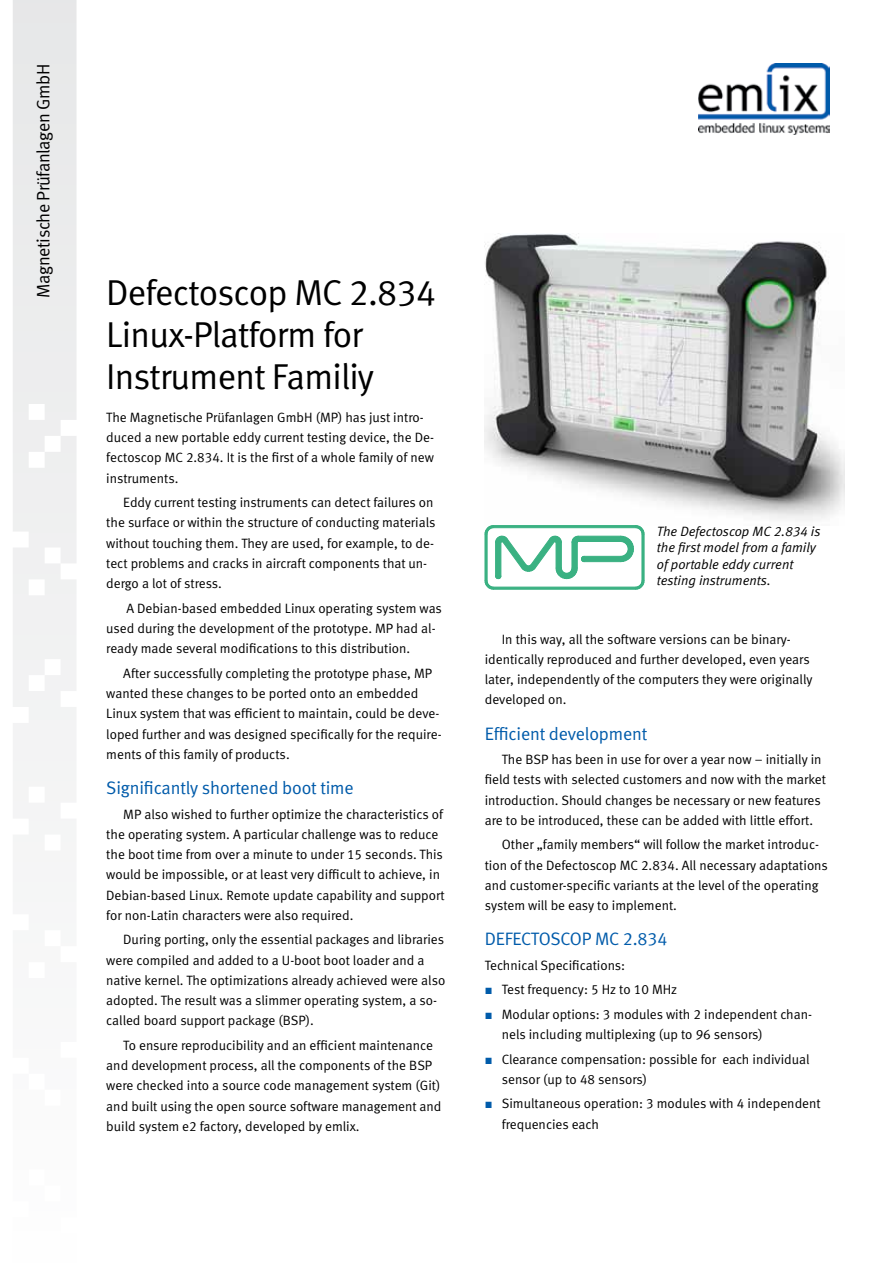
<style>
.page{position:relative;width:893px;height:1263px;background:#fff}
.page>*{position:absolute;margin:0;border:0;box-sizing:border-box;transform-origin:0 0}
.t1{font:36px/42px "Meta Normal LF";letter-spacing:-.02em;color:#000}
.t2{font:18px "Meta Normal LF";letter-spacing:-.01em;color:#005baa}
.t3{font:18px "Meta Normal LF";letter-spacing:-.02em;color:#000}
.t4{font:13.5px/20.2px "Meta Normal LF";color:#000}
.t5{font:italic 13.5px/16.5px "Meta Normal LF";color:#000}
.t6{font:13.5px "Arial";color:#005baa;scale:.95 1}
</style>
<div class="page">
<img style="left:699px;top:64px;width:130px;height:71px">
<svg style="left:13px;top:0;width:64px;height:842px"></svg>
<img style="left:485px;top:234px;width:360px;height:286px">
<div style="left:493px;top:525px;width:143px;height:3px;border:1px solid #3ab182"></div>
<div style="left:493px;top:587px;width:143px;height:2px;border:1px solid #3ab182"></div>
<svg style="left:635px;top:581px;width:9px;height:8px"></svg>
<div style="left:642px;top:534px;width:2px;height:47px;border:1px solid #3ab182"></div>
<div style="left:584px;top:559px;width:37px;height:3px;border:1px solid #3ab182"></div>
<div style="left:584px;top:556px;width:37px;height:3px;border:1px solid #3ab182"></div>
<div style="left:578px;top:539px;width:43px;height:2px;border:1px solid #3ab182"></div>
<svg style="left:485px;top:525px;width:100px;height:64px"></svg>
<div style="left:578px;top:536px;width:43px;height:3px;border:1px solid #3ab182"></div>
<svg style="left:621px;top:525px;width:23px;height:37px"></svg>
<h2 class="t3" style="left:33px;top:298px;width:235px;rotate:-90deg">Magnetische Prüfanlagen GmbH</h2>
<h1 class="t1" style="left:106px;top:271px;width:332px">Defectoscop MC 2.834<br>Linux-Platform for<br>Instrument Familiy</h1>
<p class="t4" style="left:106px;top:407px;width:319px">The Magnetische Prüfanlagen GmbH (MP) has just intro-</p>
<p class="t4" style="left:106px;top:427px;width:329px">duced a new portable eddy current testing device, the De-</p>
<p class="t4" style="left:106px;top:447px;width:329px">fectoscop MC 2.834. isIt the first of a whole family of new</p>
<p class="t4" style="left:123px;top:466px;width:312px;line-height:24.5px;text-indent:-17px">instruments.<br>Eddy current testing instruments can detect failures on</p>
<p class="t4" style="left:106px;top:512px;width:331px">the surface or within the structure of conducting materials</p>
<p class="t4" style="left:106px;top:533px;width:329px">without touching them. They are used, for example to, de-</p>
<p class="t4" style="left:106px;top:553px;width:322px">tect problems and cracks in aircraft components that un-</p>
<p class="t4" style="left:106px;top:573px;width:117px">dergo a lot of stress.</p>
<p class="t4" style="left:126px;top:598px;width:317px">A Debian-based embedded Linux operating system was</p>
<p class="t4" style="left:106px;top:638px;width:305px">ready made several modifications to this distribution.</p>
<p class="t4" style="left:106px;top:618px;width:331px">used during the development of the prototype. MP had al-</p>
<p class="t4" style="left:106px;top:663px;width:327px;text-indent:17px">After successfully completing the prototype phase, MP wanted these changes to be ported onto an embedded</p>
<p class="t4" style="left:106px;top:703px;width:335px">Linux system that was efficient to maintain, could be deve-</p>
<p class="t4" style="left:106px;top:723px;width:337px">loped further and was designed specifically for the require-</p>
<p class="t4" style="left:106px;top:744px;width:185px">ments of this family of products.</p>
<h2 class="t2" style="left:106px;top:777px;width:249px">Significantly shortened boot time</h2>
<p class="t4" style="left:106px;top:803px;width:340px;text-indent:17px">MP also wished to further optimize the characteristics of the operating system A. particular challenge was to reduce the boot time from over a minute to under 15 seconds. This would be impossible, or at least very difficult to achieve in, Debian-based Linux. Remote update capability and support for non-Latin characters were also required.</p>
<p class="t4" style="left:106px;top:929px;width:340px;text-indent:17px">During porting, only the essential packages and libraries were compiled and added to Ua -boot boot loader and a native kernel. The optimizations already achieved were also</p>
<p class="t4" style="left:106px;top:1010px;width:209px">called board support package (BSP .(</p>
<p class="t4" style="left:106px;top:990px;width:332px">adopted. The result was a slimmer operating system a, so-</p>
<p class="t4" style="left:106px;top:1035px;width:337px;text-indent:17px">To ensure reproducibility and an efficient maintenance and development process, all the components of the BSP were checked into a source code management system (Git( and built using the open source software management and build system 2e factory, developed by emlix.</p>
<p class="t5" style="left:657px;top:523px;width:165px">The Defectoscop MC 2.834 is the first model from a family ofportable eddy current testing instruments.</p>
<p class="t4" style="left:502px;top:629px;width:291px">In this way, all the software versions can be binary-</p>
<p class="t4" style="left:485px;top:669px;width:329px">later, independently of the computers they were originally developed on.</p>
<h2 class="t2" style="left:485px;top:723px;width:164px">Efficient development</h2>
<p class="t4" style="left:485px;top:749px;width:343px;text-indent:17px">The BSP has been in use for over a year now – initially in field tests with selected customers and now with the market introduction. Should changes be necessary or new features are to be introduced, these can be added with little effort.</p>
<p class="t4" style="left:485px;top:855px;width:345px">tion of the Defectoscop MC 2.834. All necessary adaptations</p>
<p class="t4" style="left:485px;top:649px;width:327px">identically reproduced and further developed, even years</p>
<p class="t4" style="left:502px;top:834px;width:319px">Other „family members“ will follow the market introduc-</p>
<p class="t4" style="left:485px;top:875px;width:335px">and customer-specific variants at the level of the operating system will be easy to implement.</p>
<h2 class="t2" style="left:485px;top:929px;width:184px">DEFECTOSCOP MC 2.834</h2>
<p class="t4" style="left:502px;top:953px;width:177px;line-height:24.5px;text-indent:-17px">Technical Specifications:<br>Test frequency 5: Hz to 10 MHz</p>
<p class="t6" style="left:485px;top:981px;width:10px">■</p>
<p class="t6" style="left:485px;top:1005px;width:10px">■</p>
<p class="t6" style="left:485px;top:1050px;width:10px">■</p>
<p class="t6" style="left:485px;top:1095px;width:10px">■</p>
<p class="t4" style="left:502px;top:1004px;width:312px">Modular options 3: modules with 2 independent chan-</p>
<p class="t4" style="left:502px;top:1024px;width:263px">nels including multiplexing (up to 96 sensors(</p>
<p class="t4" style="left:502px;top:1049px;width:216px">Clearance compensation: possible for</p>
<p class="t4" style="left:722px;top:1049px;width:89px">each individual</p>
<p class="t4" style="left:502px;top:1067px;width:320px;line-height:24.5px">sensor (up to 48 sensors(<br>Simultaneous operation 3: modules with 4 independent</p>
<p class="t4" style="left:502px;top:1114px;width:99px">frequencies each</p>
</div>
